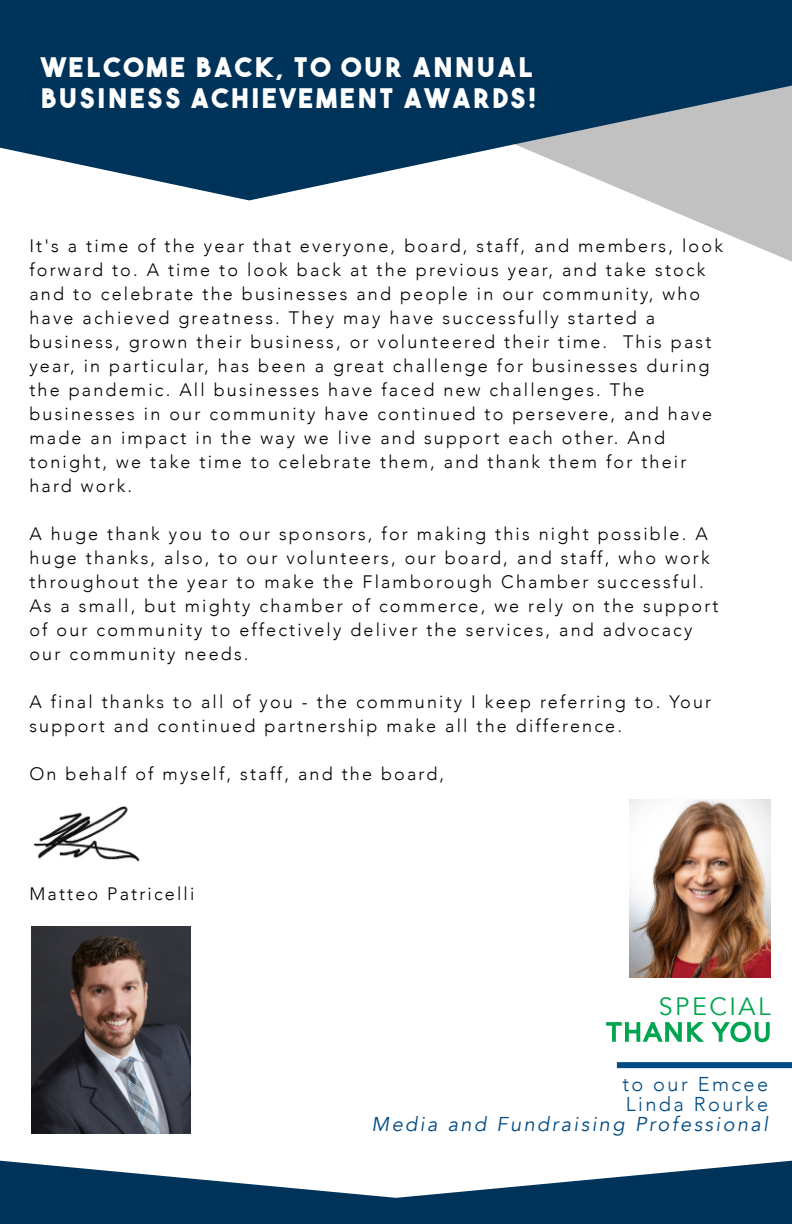
<style>
.page{position:relative;width:792px;height:1224px;background:#fff}
.page>*{position:absolute;margin:0;border:0;box-sizing:border-box;transform-origin:0 0}
.t1{font:27px/31px "The Bold Font";letter-spacing:.12em;color:#fff}
.t2{font:25px "Avenir";letter-spacing:.1em;color:#00a54f}
.t3{font:italic 20px "Avenir";letter-spacing:.12em;color:#004c85}
.t4{font:300 20px/20px "Avenir";letter-spacing:.12em;color:#004c85}
.t5{font:300 18px/24px "Avenir";letter-spacing:.12em;color:#000}
</style>
<div class="page">
<svg style="left:247px;top:200px;width:545px;height:62px"></svg>
<svg style="left:0;top:0;width:792px;height:200px;fill:#00335a"></svg>
<svg style="left:606px;top:1021px;width:164px;height:22px"></svg>
<svg style="left:0;top:1161px;width:792px;height:63px;fill:#00335a"></svg>
<img style="left:31px;top:927px;width:159px;height:207px">
<div style="left:617px;top:1062px;width:175px;height:6px;background:#004c85"></div>
<img style="left:629px;top:800px;width:142px;height:177px">
<img style="left:33px;top:806px;width:107px;height:56px">
<h1 class="t1" style="left:41px;top:52px;width:496px">WELCOME BACK, TO OUR ANNUAL<br>BUSINESS ACHIEVEMENT AWARDS!</h1>
<p class="t5" style="left:29px;top:234px;width:695px">It's a time of the year that everyone, board, staff, and members, look forward to. A time to look back at the previous year, and take stock and to celebrate the businesses and people in our community, who have achieved greatness. They may have successfully started a business, grown their business, or volunteered their time. This past year, in particular, has been a great challenge for businesses during the pandemic. All businesses have faced new challenges. The businesses in our community have continued to persevere, and have made an impact in the way we live and support each other. And tonight, we take time to celebrate them, and thank them for their hard work.</p>
<p class="t5" style="left:29px;top:522px;width:691px">A huge thank you to our sponsors, for making this night possible. A huge thanks, also, to our volunteers, our board, and staff, who work throughout the year to make the Flamborough Chamber successful.<br>As a small, but mighty chamber of commerce, we rely on the support of our community to effectively deliver the services, and advocacy our community needs.</p>
<p class="t5" style="left:29px;top:690px;width:683px">A final thanks to all of you - the community I keep referring to. Your support and continued partnership make all the difference.</p>
<p class="t5" style="left:29px;top:762px;width:416px">On behalf of myself, staff, and the board,</p>
<p class="t5" style="left:29px;top:882px;width:166px">Matteo Patricelli</p>
<h2 class="t2" style="left:659px;top:991px;width:113px">SPECIAL</h2>
<p class="t4" style="left:622px;top:1075px;width:147px">to our Emcee<br>Linda Rourke</p>
<p class="t3" style="left:371px;top:1113px;width:398px">Media and Fundraising Professional</p>
</div>
